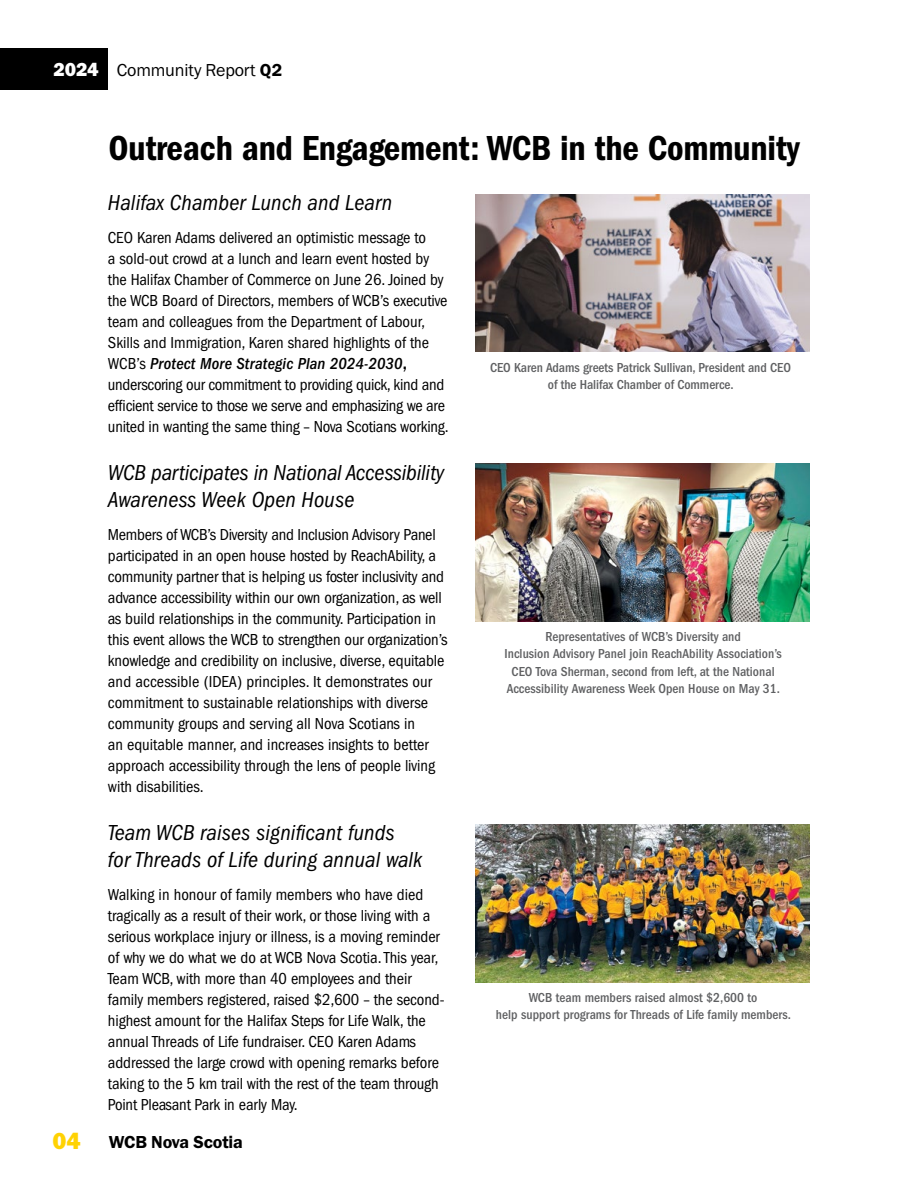
<style>
.page{position:relative;width:918px;height:1188px;background:#fff}
.page>*{position:absolute;margin:0;border:0;box-sizing:border-box;transform-origin:0 0}
.t1{font:36px "Franklin Gothic LT Pro Cn Dm";letter-spacing:-.005em;color:#000}
.t2{font:italic condensed 22.5px/27px "Franklin Gothic LT Pro";letter-spacing:.01em;color:#000}
.t3{font:18px "Franklin Gothic URW Boo";letter-spacing:-.01em;color:#000}
.t4{font:18px "Franklin Gothic URW Dem";letter-spacing:-.01em;color:#000}
.t5{font:condensed 16.5px/21px "Franklin Gothic LT Pro";letter-spacing:-.005em;color:#000}
.t6{font:500 condensed 13.5px/17.2px "Franklin Gothic LT Pro";color:#5f6062;text-align:center}
.s1{font-family:"Franklin Gothic URW Hea";font-size:19.5px;color:#fff}
.s2{font-family:"Franklin Gothic URW Dem"}
.s3{font-weight:500;font-style:italic}
.s4{font-family:"Franklin Gothic LT Pro Cn Dm";font-stretch:normal}
.s5{font-family:"Franklin Gothic URW Hea";font-size:24px;color:#ffd203}
</style>
<div class="page">
<div style="left:0;top:48px;width:108px;height:41px;background:#000"></div>
<img style="left:475px;top:194px;width:335px;height:158px">
<img style="left:475px;top:464px;width:335px;height:158px">
<img style="left:475px;top:825px;width:335px;height:157px">
<p class="t3" style="left:54px;top:58px;width:230px"><span class="s1">2024</span> Community Report <span class="s2">Q2</span></p>
<h1 class="t1" style="left:108px;top:127px;width:693px">Outreach and Engagement: WCB in the Community</h1>
<h2 class="t2" style="left:108px;top:189px;width:286px">Halifax Chamber Lunch and Learn</h2>
<p class="t5" style="left:108px;top:227px;width:342px">CEO Karen Adams delivered an optimistic message to<br>a sold-out crowd at a lunch and learn event hosted by the Halifax Chamber of Commerce on June 26. Joined by the WCB Board of Directors, members of WCB’s executive team and colleagues from the Department of Labour, Skills and Immigration, Karen shared highlights of the WCB’s <span class="s3">Protect More Strategic Plan 2024-2030</span><span class="s4">, </span>underscoring our commitment to providing quick, kind and efficient service to those we serve and emphasizing we are united in wanting the same thing – Nova Scotians working.</p>
<h2 class="t2" style="left:108px;top:459px;width:338px">WCB participates in National Accessibility<br>Awareness Week Open House</h2>
<p class="t5" style="left:108px;top:524px;width:341px">Members of WCB’s Diversity and Inclusion Advisory Panel participated in an open house hosted by ReachAbility, a community partner that is helping us foster inclusivity and advance accessibility within our own organization, as well as build relationships in the community. Participation in this event allows the WCB to strengthen our organization’s knowledge and credibility on inclusive, diverse, equitable and accessible (IDEA) principles. It demonstrates our commitment to sustainable relationships with diverse community groups and serving all Nova Scotians in<br>an equitable manner, and increases insights to better approach accessibility through the lens of people living with disabilities.</p>
<h2 class="t2" style="left:108px;top:819px;width:316px">Team WCB raises significant funds for Threads of Life during annual walk</h2>
<p class="t5" style="left:108px;top:884px;width:338px">Walking in honour of family members who have died tragically as a result of their work, or those living with a serious workplace injury or illness, is a moving reminder of why we do what we do at WCB Nova Scotia. This year, Team WCB, with more than 40 employees and their family members registered, raised $2,600 – the second&shy;highest amount for the Halifax Steps for Life Walk, the annual Threads of Life fundraiser. CEO Karen Adams addressed the large crowd with opening remarks before taking to the 5 km trail with the rest of the team through Point Pleasant Park in early May.</p>
<p class="t6" style="left:490px;top:359px;width:302px">CEO Karen Adams greets Patrick Sullivan, President and CEO of the Halifax Chamber of Commerce.</p>
<p class="t6" style="left:505px;top:628px;width:279px">Representatives of WCB’s Diversity and<br>Inclusion Advisory Panel join ReachAbility Association’s CEO Tova Sherman, second from left, at the National Accessibility Awareness Week Open House on May 31.</p>
<p class="t6" style="left:496px;top:989px;width:296px">WCB team members raised almost $2,600 to<br>help support programs for Threads of Life family members.</p>
<p class="t4" style="left:52px;top:1130px;width:192px"><span class="s5">04</span> WCB Nova Scotia</p>
</div>
